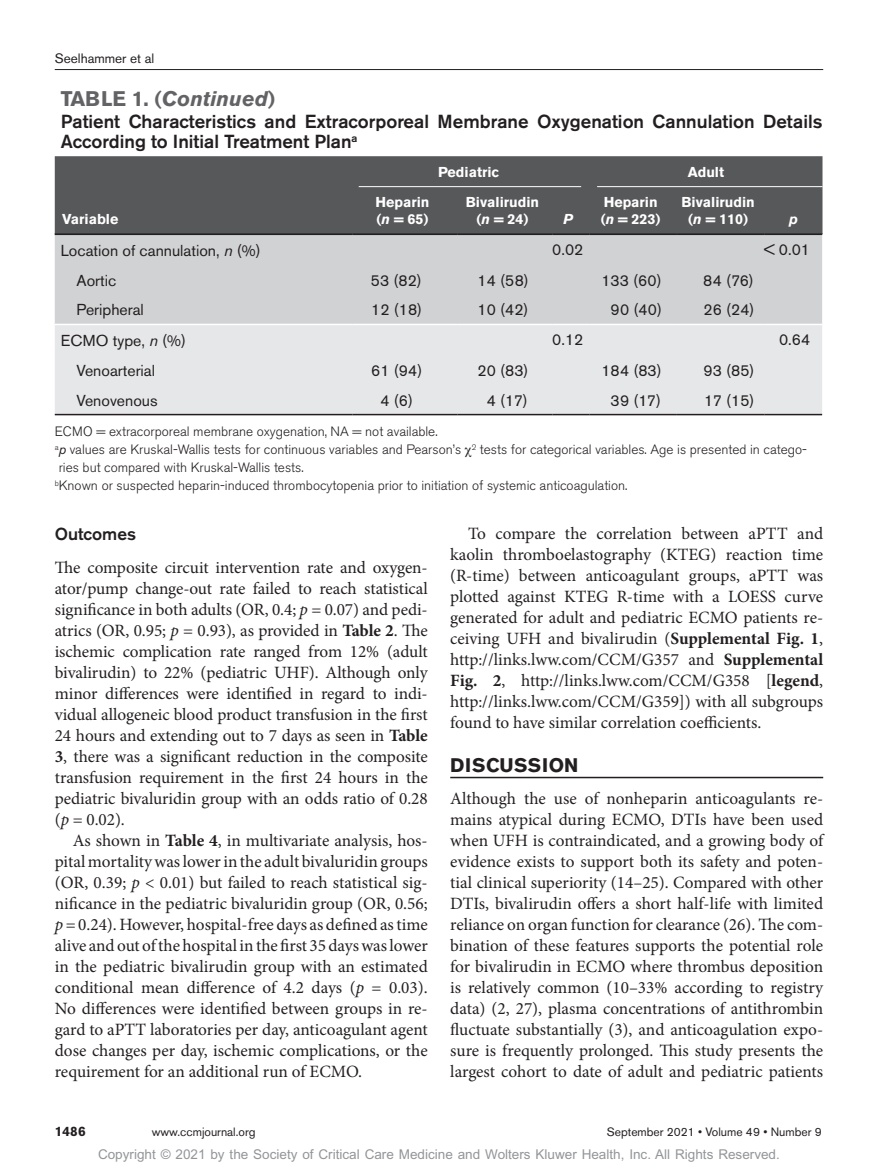
<style>
.page{position:relative;width:878px;height:1175px;background:#fff}
.page>*{position:absolute;margin:0;border:0;box-sizing:border-box;transform-origin:0 0}
.t1{font:700 21px "Akzidenz Grotesk BE";color:#636366}
.t2{font:700 19.5px "Akzidenz Grotesk BE";letter-spacing:.02em;color:#231f20}
.t3{font:500 18.75px/19.5px "Akzidenz Grotesk BE";color:#231f20}
.t4{font:17.25px/21px "Minion Pro";letter-spacing:-.005em;color:#231f20;text-align:justify}
.t5{font:500 17.25px "Akzidenz Grotesk BE";color:#231f20}
.t6{font:15.75px "Akzidenz Grotesk BE";color:#231f20}
.t7{font:700 14.25px/17.2px "Akzidenz Grotesk BE";color:#fff}
.t8{font:italic 700 14.25px "Akzidenz Grotesk BE";color:#fff}
.t9{font:300 13.5px/18px "Akzidenz Grotesk BE";color:#231f20}
.t10{font:13.5px "Arial MT Std";color:#939598}
.t11{font:13.5px "Akzidenz Grotesk BE";color:#231f20}
.t12{font:700 13.5px "Akzidenz Grotesk BE";color:#231f20}
.t13{font:12px "Akzidenz Grotesk BE";color:#231f20}
.s1{font-style:italic}
.s2{font-weight:400;font-style:italic}
.s3{font-family:"Gandhari Unicode";font-weight:400}
.s4{font-weight:700}
</style>
<div class="page">
<hr style="left:55px;top:69px;width:768px;height:1px;background:#231f20">
<hr style="left:450px;top:776px;width:373px;height:2px;background:#231f20">
<div style="left:55px;top:235px;width:767px;height:89px;background:#d1d2d4"></div>
<div style="left:55px;top:325px;width:767px;height:89px;background:#e6e7e9"></div>
<hr style="left:55px;top:414px;width:297px;height:1px;background:#231f20">
<hr style="left:352px;top:414px;width:106px;height:1px;background:#231f20">
<hr style="left:458px;top:414px;width:94px;height:1px;background:#231f20">
<hr style="left:552px;top:414px;width:37px;height:1px;background:#231f20">
<hr style="left:589px;top:414px;width:88px;height:1px;background:#231f20">
<hr style="left:676px;top:414px;width:88px;height:1px;background:#231f20">
<hr style="left:764px;top:414px;width:58px;height:1px;background:#231f20">
<hr style="left:55px;top:233px;width:297px;height:2px;background:#231f20">
<hr style="left:352px;top:233px;width:106px;height:2px;background:#231f20">
<hr style="left:458px;top:233px;width:94px;height:2px;background:#231f20">
<hr style="left:552px;top:233px;width:37px;height:2px;background:#231f20">
<hr style="left:589px;top:233px;width:88px;height:2px;background:#231f20">
<hr style="left:676px;top:233px;width:88px;height:2px;background:#231f20">
<hr style="left:764px;top:233px;width:58px;height:2px;background:#231f20">
<div style="left:55px;top:156px;width:767px;height:77px;background:#57585a"></div>
<hr style="left:358px;top:186px;width:223px;height:1px;background:#fff">
<hr style="left:597px;top:186px;width:225px;height:1px;background:#fff">
<p class="t11" style="left:55px;top:50px;width:101px">Seelhammer et al</p>
<p class="t1" style="left:61px;top:86px;width:216px">TABLE 1. (<span class="s1">Continued</span>)</p>
<p class="t3" style="left:61px;top:112px;width:763px">Patient Characteristics and Extracorporeal Membrane Oxygenation Cannulation Details<br>According to Initial Treatment Plan<sup>a</sup></p>
<p class="t7" style="left:438px;top:163px;width:62px">Pediatric</p>
<p class="t7" style="left:688px;top:163px;width:38px">Adult</p>
<p class="t7" style="left:62px;top:211px;width:58px">Variable</p>
<p class="t7" style="left:375px;top:193px;width:56px">Heparin (<span class="s1">n</span> = 65)</p>
<p class="t7" style="left:466px;top:193px;width:75px;text-align:center">Bivalirudin (<span class="s1">n</span> = 24)</p>
<p class="t7" style="left:600px;top:193px;width:61px">Heparin (<span class="s1">n</span> = 223)</p>
<p class="t7" style="left:681px;top:193px;width:75px;text-align:center">Bivalirudin (<span class="s1">n</span> = 110)</p>
<p class="t8" style="left:563px;top:211px;width:11px">P</p>
<p class="t8" style="left:789px;top:211px;width:10px">p</p>
<p class="t6" style="left:61px;top:241px;width:201px">Location of cannulation, <span class="s1">n</span> (%)</p>
<p class="t6" style="left:552px;top:240px;width:33px">0.02</p>
<p class="t6" style="left:764px;top:240px;width:47px">&lt; 0.01</p>
<p class="t6" style="left:77px;top:271px;width:41px">Aortic</p>
<p class="t6" style="left:371px;top:271px;width:52px">53 (82)</p>
<p class="t6" style="left:477px;top:271px;width:53px">14 (58)</p>
<p class="t6" style="left:601px;top:271px;width:62px">133 (60)</p>
<p class="t6" style="left:703px;top:271px;width:52px">84 (76)</p>
<p class="t6" style="left:77px;top:300px;width:69px">Peripheral</p>
<p class="t6" style="left:371px;top:300px;width:52px">12 (18)</p>
<p class="t6" style="left:477px;top:300px;width:52px">10 (42)</p>
<p class="t6" style="left:610px;top:300px;width:53px">90 (40)</p>
<p class="t6" style="left:703px;top:300px;width:52px">26 (24)</p>
<p class="t6" style="left:61px;top:331px;width:127px">ECMO type, <span class="s1">n</span> (%)</p>
<p class="t6" style="left:552px;top:330px;width:33px">0.12</p>
<p class="t6" style="left:779px;top:330px;width:33px">0.64</p>
<p class="t6" style="left:77px;top:361px;width:80px">Venoarterial</p>
<p class="t6" style="left:371px;top:361px;width:53px">61 (94)</p>
<p class="t6" style="left:477px;top:361px;width:52px">20 (83)</p>
<p class="t6" style="left:601px;top:361px;width:62px">184 (83)</p>
<p class="t6" style="left:703px;top:361px;width:52px">93 (85)</p>
<p class="t6" style="left:77px;top:391px;width:83px">Venovenous</p>
<p class="t6" style="left:380px;top:391px;width:34px">4 (6)</p>
<p class="t6" style="left:487px;top:391px;width:43px">4 (17)</p>
<p class="t6" style="left:610px;top:391px;width:52px">39 (17)</p>
<p class="t6" style="left:704px;top:391px;width:52px">17 (15)</p>
<p class="t9" style="left:55px;top:423px;width:753px">ECMO = extracorporeal membrane oxygenation, NA = not available.<br><sup>a</sup><span class="s2">p</span> values are Kruskal-Wallis tests for continuous variables and Pearson’s <span class="s3">χ</span><sup>2</sup> tests for categorical variables. Age is presented in catego&shy;ries but compared with Kruskal-Wallis tests.<br><sup>b</sup>Known or suspected heparin-induced thrombocytopenia prior to initiation of systemic anticoagulation.</p>
<p class="t5" style="left:55px;top:523px;width:83px">Outcomes</p>
<p class="t4" style="left:55px;top:557px;width:374px">The composite circuit intervention rate and oxygen&shy;ator/pump change-out rate failed to reach statistical significance in both adults (OR, 0.4; <span class="s1">p</span> = 0.07) and pedi&shy;atrics (OR, 0.95; <span class="s1">p</span> = 0.93), as provided in <span class="s4">Table 2</span>. The ischemic complication rate ranged from 12% (adult bivalirudin) to 22% (pediatric UHF). Although only minor differences were identified in regard to indi&shy;vidual allogeneic blood product transfusion in the first 24 hours and extending out to 7 days as seen in <span class="s4">Table 3</span>, there was a significant reduction in the composite transfusion requirement in the first 24 hours in the pediatric bivaluridin group with an odds ratio of 0.28 (<span class="s1">p</span> = 0.02).</p>
<p class="t4" style="left:55px;top:830px;width:374px;text-indent:18px">As shown in <span class="s4">Table 4</span>, in multivariate analysis, hos&shy;pital mortality was lower in the adult bivaluridin groups (OR, 0.39; <span class="s1">p</span> &lt; 0.01) but failed to reach statistical sig&shy;nificance in the pediatric bivaluridin group (OR, 0.56; <span class="s1">p</span> = 0.24). However, hospital-free days as defined as time alive and out of the hospital in the first 35 days was lower in the pediatric bivalirudin group with an estimated conditional mean difference of 4.2 days (<span class="s1">p</span> = 0.03).<br>No differences were identified between groups in re&shy;gard to aPTT laboratories per day, anticoagulant agent dose changes per day, ischemic complications, or the requirement for an additional run of ECMO.</p>
<p class="t4" style="left:450px;top:523px;width:374px;text-indent:18px">To compare the correlation between aPTT and kaolin thromboelastography (KTEG) reaction time (R-time) between anticoagulant groups, aPTT was plotted against KTEG R-time with a LOESS curve generated for adult and pediatric ECMO patients re&shy;ceiving UFH and bivalirudin (<span class="s4">Supplemental Fig. 1</span>, http://links.lww.com/CCM/G357 and <span class="s4">Supplemental Fig. 2</span>, http://links.lww.com/CCM/G358 [<span class="s4">legend</span>, http://links.lww.com/CCM/G359]) with all subgroups found to have similar correlation coefficients.</p>
<p class="t2" style="left:450px;top:754px;width:130px">DISCUSSION</p>
<p class="t4" style="left:450px;top:788px;width:374px">Although the use of nonheparin anticoagulants re&shy;mains atypical during ECMO, DTIs have been used when UFH is contraindicated, and a growing body of evidence exists to support both its safety and poten&shy;tial clinical superiority (14–25). Compared with other DTIs, bivalirudin offers a short half-life with limited reliance on organ function for clearance (26). The com&shy;bination of these features supports the potential role for bivalirudin in ECMO where thrombus deposition is relatively common (10–33% according to registry data) (2, 27), plasma concentrations of antithrombin fluctuate substantially (3), and anticoagulation expo&shy;sure is frequently prolonged. This study presents the largest cohort to date of adult and pediatric patients</p>
<p class="t12" style="left:55px;top:1123px;width:32px">1486</p>
<p class="t13" style="left:152px;top:1125px;width:105px">www.ccmjournal.org</p>
<p class="t13" style="left:607px;top:1125px;width:216px">September 2021 • Volume 49 • Number 9</p>
<p class="t10" style="left:98px;top:1146px;width:683px">Copyright © 2021 by the Society of Critical Care Medicine and Wolters Kluwer Health, Inc. All Rights Reserved.</p>
</div>
